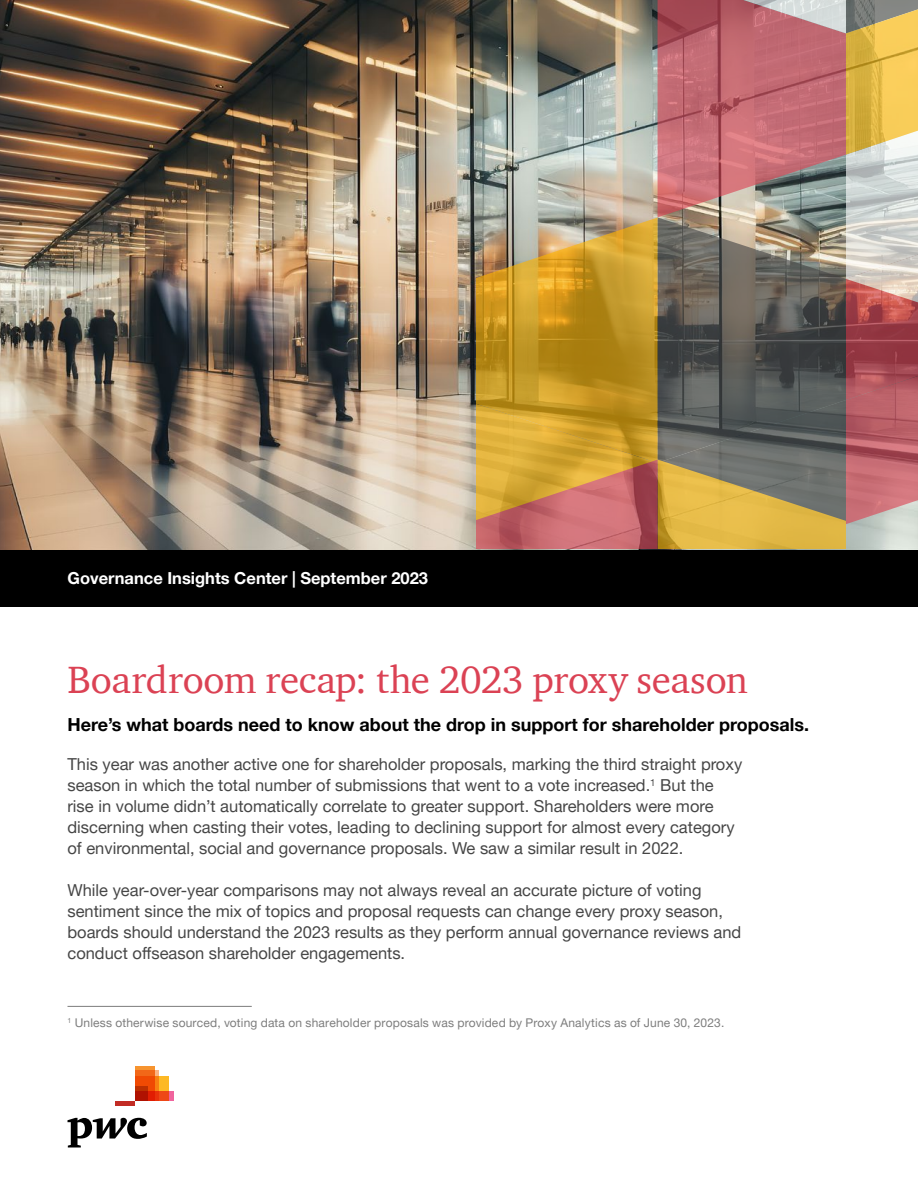
<style>
.page{position:relative;width:918px;height:1188px;background:#fff}
.page>*{position:absolute;margin:0;border:0;box-sizing:border-box;transform-origin:0 0}
.t1{font:39px "ITC Charter Com";letter-spacing:-.005em;color:#db4254}
.t2{font:700 18px "Helvetica Neue LT Pro";color:#000}
.t3{font:16.5px/21px "Helvetica Neue LT Pro";color:#464646}
.t4{font:700 16.5px "Helvetica Neue LT Pro";color:#fff}
.t5{font:12px "Helvetica Neue LT Pro";letter-spacing:.015em;color:#7d7d7d}
</style>
<div class="page">
<img style="left:0;top:0;width:918px;height:550px">
<div style="left:0;top:550px;width:918px;height:56px;background:#000"></div>
<div style="left:135px;top:1076px;width:34px;height:25px;background:#fdb924"></div>
<svg style="left:159px;top:1091px;width:15px;height:10px"></svg>
<svg style="left:155px;top:1070px;width:4px;height:31px"></svg>
<svg style="left:135px;top:1066px;width:20px;height:35px"></svg>
<svg style="left:135px;top:1086px;width:13px;height:15px"></svg>
<div style="left:116px;top:1101px;width:19px;height:5px;background:#c22c25"></div>
<svg style="left:67px;top:1118px;width:80px;height:29px"></svg>
<img style="left:476px;top:0;width:442px;height:548px">
<hr style="left:68px;top:1006px;width:184px;height:1px;background:#7d7d7d">
<p class="t4" style="left:68px;top:568px;width:362px">Governance Insights Center | September 2023</p>
<h1 class="t1" style="left:68px;top:656px;width:682px">Boardroom recap: the 2023 proxy season</h1>
<p class="t2" style="left:68px;top:713px;width:743px">Here’s what boards need to know about the drop in support for shareholder proposals.</p>
<p class="t3" style="left:67px;top:754px;width:676px">This year was another active one for shareholder proposals, marking the third straight proxy season in which the total number of submissions that went to a vote increased.<sup>1</sup> But the rise in volume didn’t automatically correlate to greater support. Shareholders were more discerning when casting their votes, leading to declining support for almost every category of environmental, social and governance proposals. We saw a similar result in 2022.</p>
<p class="t3" style="left:67px;top:879px;width:675px">While year-over-year comparisons may not always reveal an accurate picture of voting sentiment since the mix of topics and proposal requests can change every proxy season, boards should understand the 2023 results as they perform annual governance reviews and conduct offseason shareholder engagements.</p>
<p class="t5" style="left:68px;top:1015px;width:658px"><sup>1</sup> Unless otherwise sourced, voting data on shareholder proposals was provided by Proxy Analytics as of June 30, 2023.</p>
</div>
